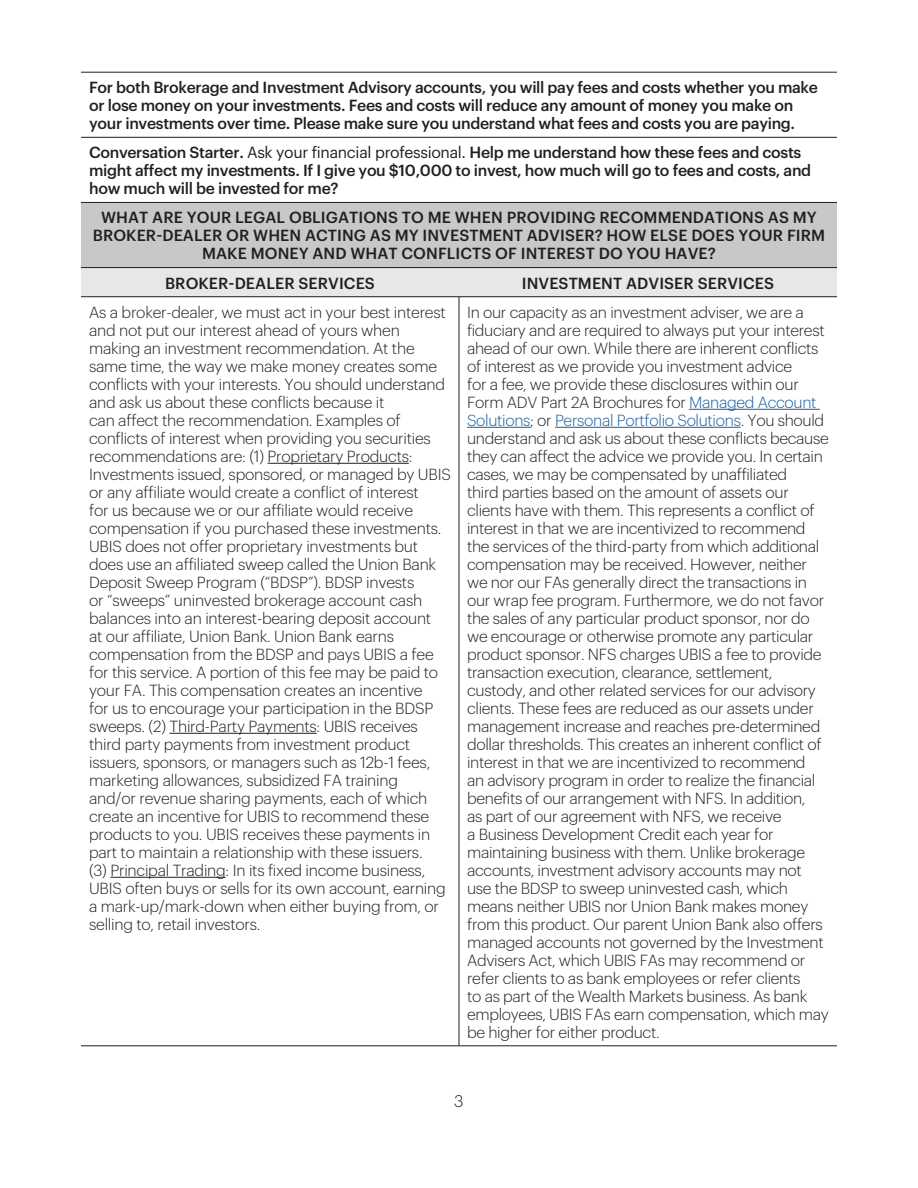
<style>
.page{position:relative;width:918px;height:1188px;background:#fff}
.page>*{position:absolute;margin:0;border:0;box-sizing:border-box;transform-origin:0 0}
.t1{font:300 16.5px "Graphik";color:#231f20}
.Graphik_Light_BODY_1{font:300 15.75px/18px "Graphik";letter-spacing:-.02em;color:#231f20}
.Graphik_Light_BODY_1-2{font:500 15.75px/18px "Graphik";letter-spacing:-.02em;color:#231f20}
.Graphik_Light_BODY_1-3{font:500 15.75px/18px "Graphik";letter-spacing:.005em;color:#231f20;text-align:center}
.s1{font-weight:400}
.s2{color:#175d9e}
</style>
<div class="page">
<div style="left:81px;top:202px;width:756px;height:66px;background:#c7c8ca"></div>
<div style="left:81px;top:268px;width:756px;height:28px;background:#e6e7e9"></div>
<hr style="left:81px;top:72px;width:378px;height:1px;background:#231f20">
<hr style="left:459px;top:72px;width:378px;height:1px;background:#231f20">
<hr style="left:81px;top:137px;width:378px;height:1px;background:#231f20">
<hr style="left:459px;top:137px;width:378px;height:1px;background:#231f20">
<hr style="left:81px;top:202px;width:378px;height:1px;background:#231f20">
<hr style="left:459px;top:202px;width:378px;height:1px;background:#231f20">
<hr style="left:81px;top:267px;width:378px;height:1px;background:#231f20">
<hr style="left:459px;top:267px;width:378px;height:1px;background:#231f20">
<hr style="left:81px;top:296px;width:378px;height:1px;background:#231f20">
<hr style="left:81px;top:1046px;width:378px;height:1px;background:#231f20">
<hr style="left:459px;top:297px;width:1px;height:749px;background:#231f20">
<hr style="left:459px;top:296px;width:378px;height:1px;background:#231f20">
<hr style="left:459px;top:1046px;width:378px;height:1px;background:#231f20">
<hr style="left:268px;top:463px;width:141px;height:1px;background:#231f20">
<hr style="left:169px;top:733px;width:148px;height:1px;background:#231f20">
<hr style="left:110px;top:877px;width:116px;height:1px;background:#231f20">
<hr style="left:689px;top:409px;width:131px;height:1px;background:#175d9e">
<hr style="left:467px;top:427px;width:63px;height:1px;background:#175d9e">
<hr style="left:555px;top:427px;width:186px;height:1px;background:#175d9e">
<p class="Graphik_Light_BODY_1-2" style="left:89px;top:77px;width:730px">For both Brokerage and Investment Advisory accounts, you will pay fees and costs whether you make or lose money on your investments. Fees and costs will reduce any amount of money you make on your investments over time. Please make sure you understand what fees and costs you are paying.</p>
<p class="Graphik_Light_BODY_1-2" style="left:89px;top:142px;width:724px">Conversation Starter. <span class="s1">Ask your financial professional.</span> Help me understand how these fees and costs might affect my investments. If I give you $10,000 to invest, how much will go to fees and costs, and how much will be invested for me?</p>
<p class="Graphik_Light_BODY_1-3" style="left:93px;top:207px;width:734px">WHAT ARE YOUR LEGAL OBLIGATIONS TO ME WHEN PROVIDING RECOMMENDATIONS AS MY<br>BROKER-DEALER OR WHEN ACTING AS MY INVESTMENT ADVISER? HOW ELSE DOES YOUR FIRM<br>MAKE MONEY AND WHAT CONFLICTS OF INTEREST DO YOU HAVE?</p>
<p class="Graphik_Light_BODY_1-3" style="left:165px;top:273px;width:211px">BROKER-DEALER SERVICES</p>
<p class="Graphik_Light_BODY_1-3" style="left:522px;top:273px;width:254px">INVESTMENT ADVISER SERVICES</p>
<p class="Graphik_Light_BODY_1" style="left:89px;top:302px;width:363px">As a broker-dealer, we must act in your best interest and not put our interest ahead of yours when making an investment recommendation. At the same time, the way we make money creates some conflicts with your interests. You should understand and ask us about these conflicts because it<br>can affect the recommendation. Examples of conflicts of interest when providing you securities recommendations are: (1) Proprietary Products:<br>Investments issued, sponsored, or managed by UBIS or any affiliate would create a conflict of interest<br>for us because we or our affiliate would receive compensation if you purchased these investments.<br>UBIS does not offer proprietary investments but does use an affiliated sweep called the Union Bank Deposit Sweep Program (“BDSP”). BDSP invests<br>or “sweeps” uninvested brokerage account cash balances into an interest-bearing deposit account<br>at our affiliate, Union Bank. Union Bank earns compensation from the BDSP and pays UBIS a fee for this service. A portion of this fee may be paid to your FA. This compensation creates an incentive<br>for us to encourage your participation in the BDSP sweeps. (2) Third-Party Payments: UBIS receives third party payments from investment product issuers, sponsors, or managers such as 12b-1 fees, marketing allowances, subsidized FA training<br>and/or revenue sharing payments, each of which create an incentive for UBIS to recommend these products to you. UBIS receives these payments in part to maintain a relationship with these issuers.<br>(3) Principal Trading: In its fixed income business, UBIS often buys or sells for its own account, earning a mark-up/mark-down when either buying from, or selling to, retail investors.</p>
<p class="Graphik_Light_BODY_1" style="left:467px;top:302px;width:363px">In our capacity as an investment adviser, we are a fiduciary and are required to always put your interest ahead of our own. While there are inherent conflicts of interest as we provide you investment advice<br>for a fee, we provide these disclosures within our Form ADV Part 2A Brochures for <span class="s2">Managed Account Solutions</span>; or <span class="s2">Personal Portfolio Solutions</span>. You should understand and ask us about these conflicts because they can affect the advice we provide you. In certain cases, we may be compensated by unaffiliated<br>third parties based on the amount of assets our clients have with them. This represents a conflict of interest in that we are incentivized to recommend the services of the third-party from which additional compensation may be received. However, neither we nor our FAs generally direct the transactions in our wrap fee program. Furthermore, we do not favor the sales of any particular product sponsor, nor do we encourage or otherwise promote any particular product sponsor. NFS charges UBIS a fee to provide transaction execution, clearance, settlement, custody, and other related services for our advisory clients. These fees are reduced as our assets under management increase and reaches pre-determined dollar thresholds. This creates an inherent conflict of interest in that we are incentivized to recommend<br>an advisory program in order to realize the financial benefits of our arrangement with NFS. In addition,<br>as part of our agreement with NFS, we receive<br>a Business Development Credit each year for maintaining business with them. Unlike brokerage accounts, investment advisory accounts may not use the BDSP to sweep uninvested cash, which means neither UBIS nor Union Bank makes money from this product. Our parent Union Bank also offers managed accounts not governed by the Investment Advisers Act, which UBIS FAs may recommend or refer clients to as bank employees or refer clients<br>to as part of the Wealth Markets business. As bank employees, UBIS FAs earn compensation, which may be higher for either product.</p>
<p class="t1" style="left:454px;top:1089px;width:11px">3</p>
</div>
